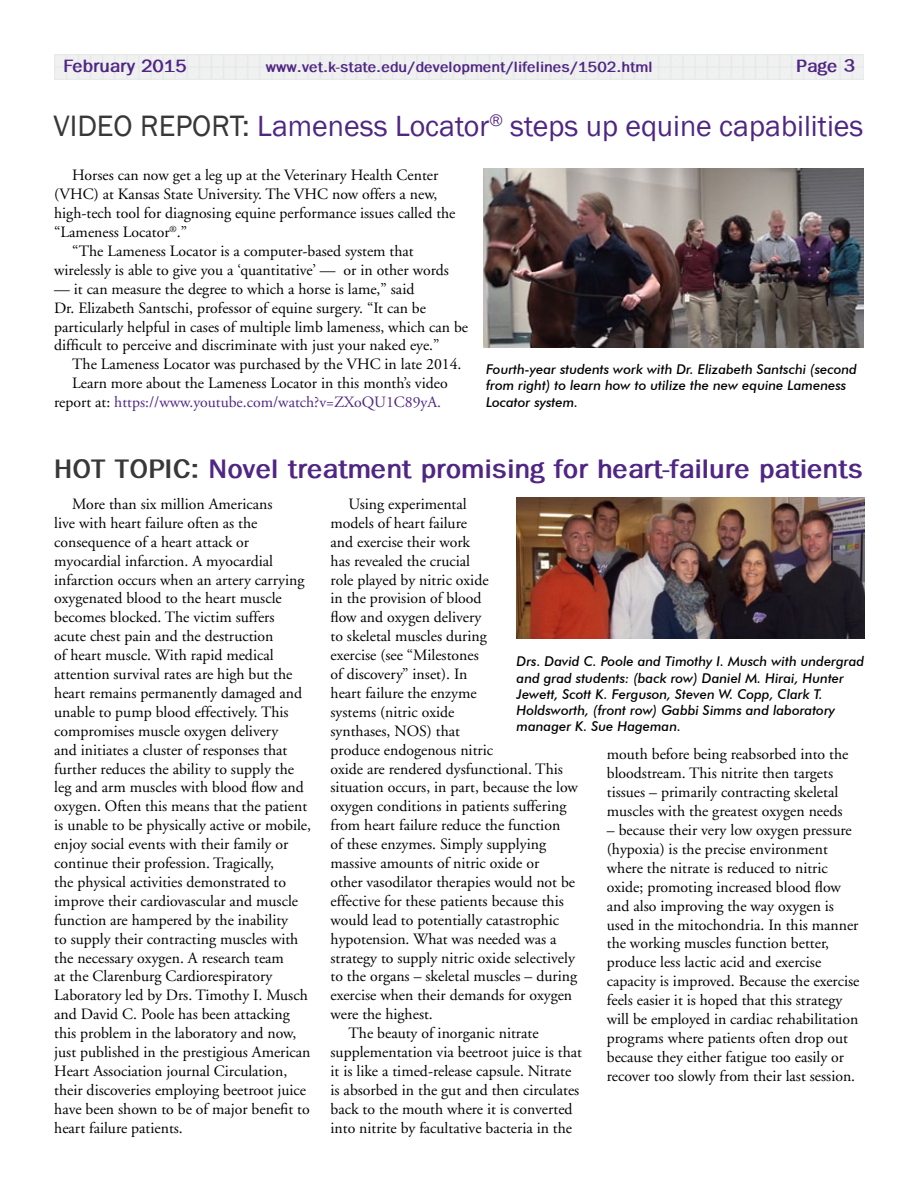
<style>
.page{position:relative;width:918px;height:1188px;background:#fff}
.page>*{position:absolute;margin:0;border:0;box-sizing:border-box;transform-origin:0 0}
.t1{font:30px "Franklin Gothic";color:#4f2683}
.t2{font:700 27px "Franklin Gothic";color:#4f2683}
.t3{font:700 18px "Franklin Gothic";color:#4f2683}
.t4{font:15.75px/18.9px "Adobe Garamond";color:#000}
.t5{font:15.75px "Adobe Garamond";color:#4f2683}
.t6{font:700 15px "Franklin Gothic";color:#4f2683}
.t7{font:italic 500 13.5px/16.2px "Futura BT";color:#000}
.s1{font-size:30.3px;color:#383839}
.s2{color:#000}
.s3{color:#383839}
</style>
<div class="page">
<img style="left:517px;top:497px;width:347px;height:141px">
<img style="left:483px;top:169px;width:381px;height:179px">
<p class="t3" style="left:63px;top:56px;width:125px">February 2015</p>
<p class="t6" style="left:266px;top:58px;width:388px">www.vet.k-state.edu/development/lifelines/1502.html</p>
<p class="t3" style="left:796px;top:56px;width:60px">Page 3</p>
<h1 class="t1" style="left:54px;top:107px;width:811px"><span class="s1">Video report:</span> Lameness Locator<sup>®</sup> steps up equine capabilities</h1>
<p class="t4" style="left:72px;top:166px;width:368px">Horses can now get a leg up at the Veterinary Health Center</p>
<p class="t4" style="left:54px;top:185px;width:385px">(VHC) at Kansas State University. The VHC now offers a new,</p>
<p class="t4" style="left:54px;top:204px;width:403px">high-tech tool for diagnosing equine performance issues called the</p>
<p class="t4" style="left:54px;top:223px;width:134px">“Lameness Locator<sup>®</sup>.”</p>
<p class="t4" style="left:72px;top:242px;width:343px">“The Lameness Locator is a computer-based system that</p>
<p class="t4" style="left:54px;top:261px;width:396px">wirelessly is able to give you a ‘quantitative’ — or in other words</p>
<p class="t4" style="left:54px;top:280px;width:416px">— it can measure the degree to which a horse is lame,” said<br>Dr. Elizabeth Santschi, professor of equine surgery. “It can be particularly helpful in cases of multiple limb lameness, which can be difficult to perceive and discriminate with just your naked eye.”</p>
<p class="t4" style="left:72px;top:355px;width:391px">The Lameness Locator was purchased by the VHC in late 2014.</p>
<p class="t4" style="left:72px;top:374px;width:377px">Learn more about the Lameness Locator in this month’s video</p>
<p class="t5" style="left:54px;top:394px;width:389px"><span class="s2">report at:</span> https://www.youtube.com/watch?v=ZXoQU1C89yA.</p>
<p class="t7" style="left:486px;top:361px;width:372px">Fourth-year students work with Dr. Elizabeth Santschi (second from right) to learn how to utilize the new equine Lameness<br>Locator system.</p>
<h2 class="t2" style="left:54px;top:454px;width:810px"><span class="s3">Hot Topic:</span> Novel treatment promising for heart-failure patients</h2>
<p class="t4" style="left:54px;top:495px;width:258px;text-indent:18px">More than six million Americans<br>live with heart failure often as the consequence of a heart attack or myocardial infarction. A myocardial infarction occurs when an artery carrying oxygenated blood to the heart muscle becomes blocked. The victim suffers<br>acute chest pain and the destruction<br>of heart muscle. With rapid medical attention survival rates are high but the heart remains permanently damaged and unable to pump blood effectively. This compromises muscle oxygen delivery<br>and initiates a cluster of responses that further reduces the ability to supply the leg and arm muscles with blood flow and oxygen. Often this means that the patient is unable to be physically active or mobile, enjoy social events with their family or continue their profession. Tragically,<br>the physical activities demonstrated to improve their cardiovascular and muscle function are hampered by the inability<br>to supply their contracting muscles with the necessary oxygen. A research team<br>at the Clarenburg Cardiorespiratory Laboratory led by Drs. Timothy I. Musch and David C. Poole has been attacking this problem in the laboratory and now, just published in the prestigious American Heart Association journal Circulation, their discoveries employing beetroot juice have been shown to be of major benefit to heart failure patients.</p>
<p class="t4" style="left:349px;top:495px;width:120px">Using experimental</p>
<p class="t4" style="left:331px;top:514px;width:138px">models of heart failure</p>
<p class="t4" style="left:331px;top:533px;width:141px">and exercise their work</p>
<p class="t4" style="left:331px;top:552px;width:141px">has revealed the crucial</p>
<p class="t4" style="left:331px;top:570px;width:160px">role played by nitric oxide</p>
<p class="t4" style="left:331px;top:589px;width:152px">in the provision of blood</p>
<p class="t4" style="left:331px;top:608px;width:152px">flow and oxygen delivery</p>
<p class="t4" style="left:331px;top:627px;width:158px">to skeletal muscles during</p>
<p class="t4" style="left:331px;top:646px;width:150px">exercise (see “Milestones</p>
<p class="t4" style="left:331px;top:665px;width:138px">of discovery” inset). In</p>
<p class="t4" style="left:331px;top:684px;width:148px">heart failure the enzyme</p>
<p class="t4" style="left:331px;top:703px;width:125px">systems (nitric oxide</p>
<p class="t4" style="left:331px;top:722px;width:131px">synthases, NOS) that</p>
<p class="t4" style="left:331px;top:741px;width:164px">produce endogenous nitric</p>
<p class="t4" style="left:331px;top:759px;width:234px">oxide are rendered dysfunctional. This</p>
<p class="t4" style="left:331px;top:778px;width:249px">situation occurs, in part, because the low</p>
<p class="t4" style="left:331px;top:797px;width:237px">oxygen conditions in patients suffering</p>
<p class="t4" style="left:331px;top:816px;width:231px">from heart failure reduce the function</p>
<p class="t4" style="left:331px;top:835px;width:217px">of these enzymes. Simply supplying</p>
<p class="t4" style="left:331px;top:854px;width:210px">massive amounts of nitric oxide or</p>
<p class="t4" style="left:331px;top:873px;width:246px">other vasodilator therapies would not be</p>
<p class="t4" style="left:331px;top:892px;width:235px">effective for these patients because this</p>
<p class="t4" style="left:331px;top:911px;width:230px">would lead to potentially catastrophic</p>
<p class="t4" style="left:331px;top:930px;width:227px">hypotension. What was needed was a</p>
<p class="t4" style="left:331px;top:948px;width:246px">strategy to supply nitric oxide selectively</p>
<p class="t4" style="left:331px;top:967px;width:248px">to the organs – skeletal muscles – during</p>
<p class="t4" style="left:331px;top:986px;width:243px">exercise when their demands for oxygen</p>
<p class="t4" style="left:331px;top:1005px;width:104px">were the highest.</p>
<p class="t4" style="left:349px;top:1024px;width:192px">The beauty of inorganic nitrate</p>
<p class="t4" style="left:331px;top:1043px;width:253px">supplementation via beetroot juice is that</p>
<p class="t4" style="left:331px;top:1062px;width:242px">it is like a timed-release capsule. Nitrate</p>
<p class="t4" style="left:331px;top:1081px;width:250px">is absorbed in the gut and then circulates</p>
<p class="t4" style="left:331px;top:1100px;width:244px">back to the mouth where it is converted</p>
<p class="t4" style="left:331px;top:1119px;width:243px">into nitrite by facultative bacteria in the</p>
<p class="t7" style="left:517px;top:653px;width:349px">Drs. David C. Poole and Timothy I. Musch with undergrad and grad students: (back row) Daniel M. Hirai, Hunter Jewett, Scott K. Ferguson, Steven W. Copp, Clark T.<br>Holdsworth, (front row) Gabbi Simms and laboratory manager K. Sue Hageman.</p>
<p class="t4" style="left:607px;top:745px;width:243px">mouth before being reabsorbed into the bloodstream. This nitrite then targets tissues – primarily contracting skeletal muscles with the greatest oxygen needs</p>
<p class="t4" style="left:607px;top:821px;width:254px">– because their very low oxygen pressure (hypoxia) is the precise environment where the nitrate is reduced to nitric oxide; promoting increased blood flow and also improving the way oxygen is used in the mitochondria. In this manner the working muscles function better, produce less lactic acid and exercise capacity is improved. Because the exercise feels easier it is hoped that this strategy will be employed in cardiac rehabilitation programs where patients often drop out because they either fatigue too easily or recover too slowly from their last session.</p>
</div>
